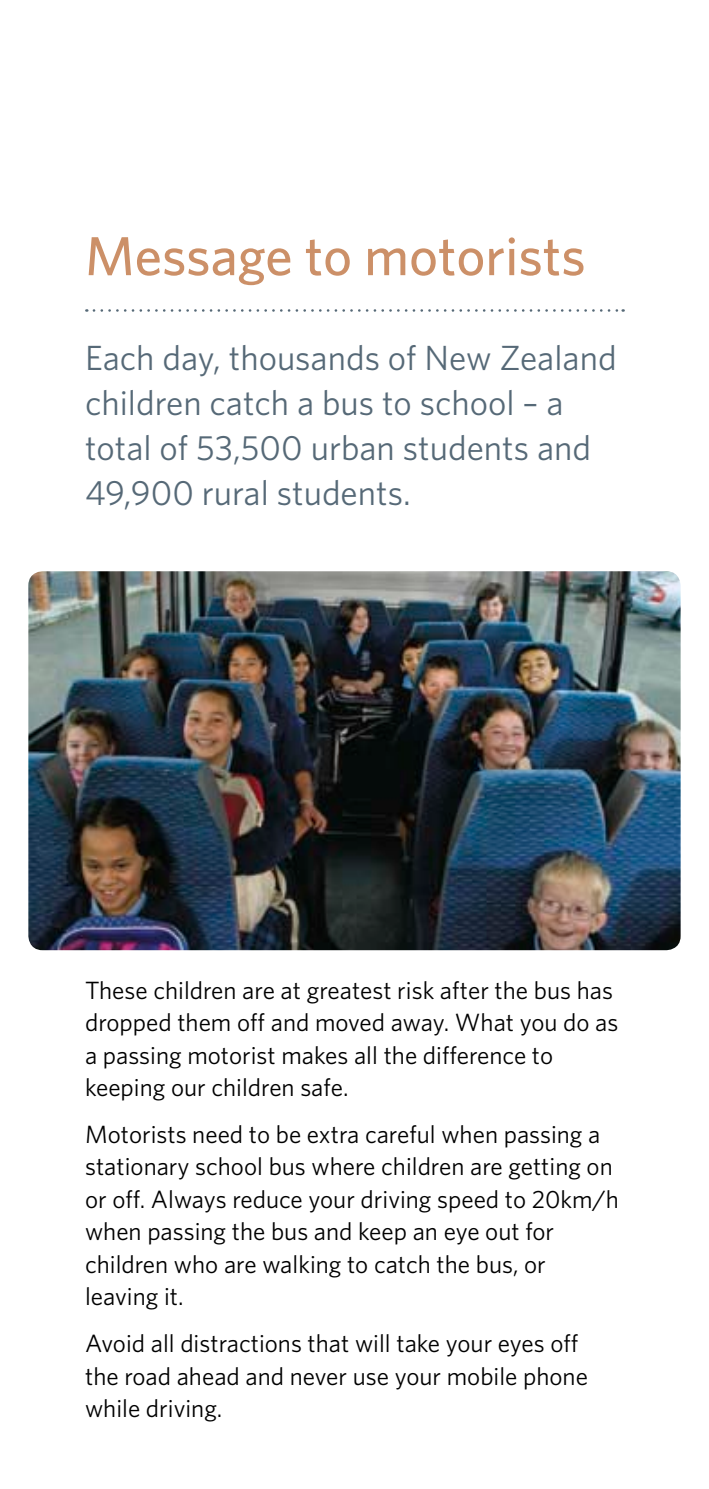
<style>
.page{position:relative;width:709px;height:1489px;background:#fff}
.page>*{position:absolute;margin:0;border:0;box-sizing:border-box;transform-origin:0 0}
.t1{font:500 55px "Whitney";color:#cc9068}
.t2{font:35px/45px "Whitney";color:#566977}
.t3{font:25px/32.5px "Whitney";color:#000}
</style>
<div class="page">
<svg style="left:94px;top:309px;width:529px;height:3px"></svg>
<img style="left:28px;top:571px;width:652px;height:379px">
<h1 class="t1" style="left:85px;top:220px;width:502px">Message to motorists</h1>
<h2 class="t2" style="left:85px;top:334px;width:533px">Each day, thousands of New Zealand children catch a bus to school – a total of 53,500 urban students and<br>49,900 rural students.</h2>
<p class="t3" style="left:85px;top:972px;width:535px">These children are at greatest risk after the bus has dropped them off and moved away. What you do as a passing motorist makes all the difference to keeping our children safe.</p>
<p class="t3" style="left:85px;top:1117px;width:535px">Motorists need to be extra careful when passing a stationary school bus where children are getting on or off. Always reduce your driving speed to 20km/h when passing the bus and keep an eye out for children who are walking to catch the bus, or leaving it.</p>
<p class="t3" style="left:85px;top:1326px;width:504px">Avoid all distractions that will take your eyes off the road ahead and never use your mobile phone while driving.</p>
</div>
